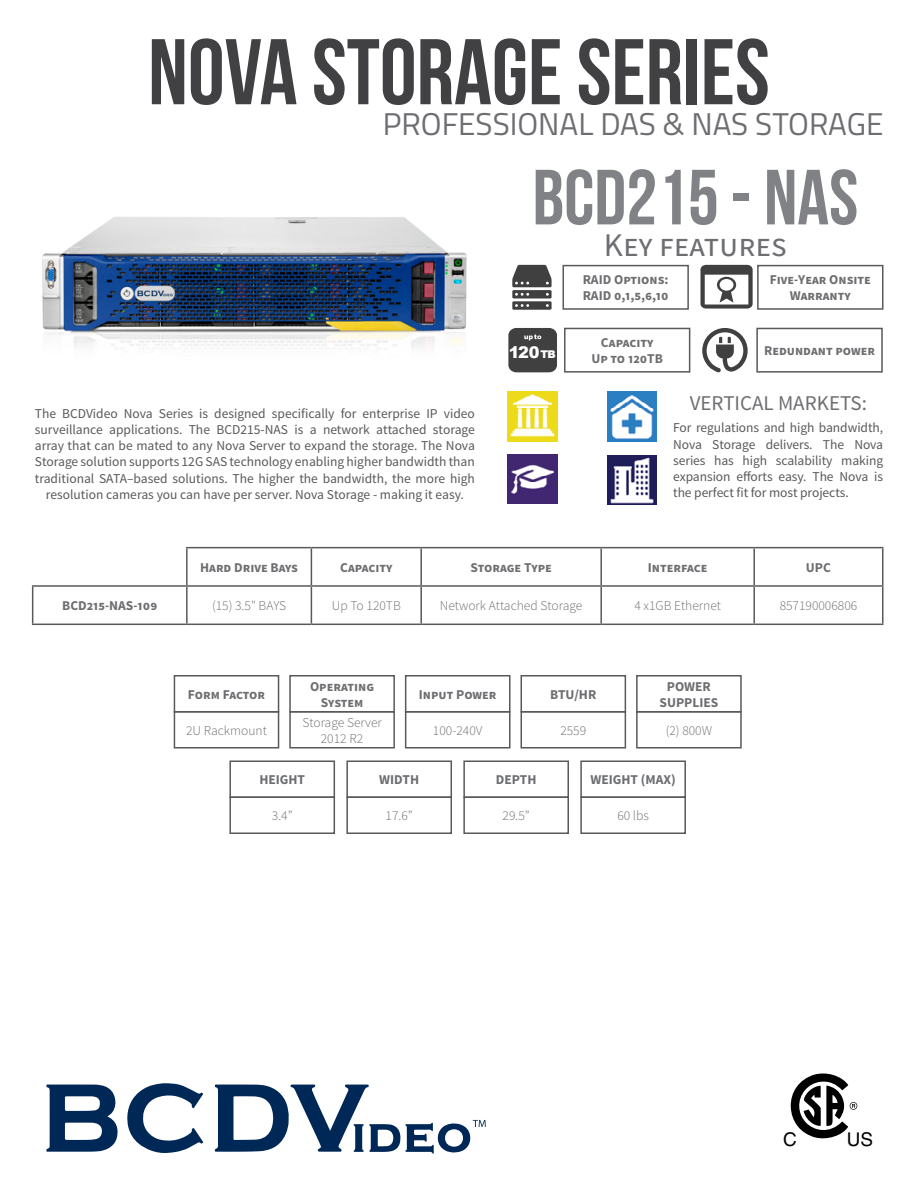
<style>
.page{position:relative;width:918px;height:1188px;background:#fff}
.page>*{position:absolute;margin:0;border:0;box-sizing:border-box;transform-origin:0 0}
.Headings{font:93px "Bebas Neue";color:#414042}
.t1{font:78px "Bebas Neue";color:#808285}
.t2{font:33px "Source Sans Pro";color:#6d6e71}
.SubHead{font:31.5px "Titillium";color:#6d6e71}
.h4_Verticals{font:21px "Source Sans Pro";color:#6d6e71}
.t3{font:18.9px "Helvetica";color:#000}
.t4{font:900 16.2px "Arial";color:#fff}
.Paragraph_Text{font:13.5px/16.2px "Source Sans Pro";color:#58595b;text-align:justify}
.Model_Numbers{font:700 13.5px/16.2px "Source Sans Pro";color:#6d6e71;text-align:center}
.Table_Info{font:300 13.5px/16.2px "Source Sans Pro";color:#6d6e71;text-align:center}
.s1{font-size:10.65px}
</style>
<div class="page">
<img style="left:42px;top:217px;width:425px;height:131px">
<hr style="left:32px;top:585px;width:155px;height:2px;background:#58595b">
<hr style="left:32px;top:587px;width:1px;height:37px;background:#58595b">
<hr style="left:32px;top:624px;width:155px;height:1px;background:#58595b">
<hr style="left:186px;top:547px;width:125px;height:1px;background:#58595b">
<hr style="left:186px;top:548px;width:2px;height:37px;background:#58595b">
<hr style="left:311px;top:547px;width:110px;height:1px;background:#58595b">
<hr style="left:311px;top:548px;width:1px;height:37px;background:#58595b">
<hr style="left:421px;top:547px;width:180px;height:1px;background:#58595b">
<hr style="left:420px;top:548px;width:2px;height:37px;background:#58595b">
<hr style="left:601px;top:547px;width:153px;height:1px;background:#58595b">
<hr style="left:600px;top:548px;width:2px;height:37px;background:#58595b">
<hr style="left:754px;top:547px;width:129px;height:1px;background:#58595b">
<hr style="left:753px;top:548px;width:2px;height:37px;background:#58595b">
<hr style="left:882px;top:548px;width:2px;height:37px;background:#58595b">
<hr style="left:187px;top:585px;width:124px;height:2px;background:#58595b">
<hr style="left:186px;top:587px;width:2px;height:37px;background:#58595b">
<hr style="left:311px;top:585px;width:110px;height:2px;background:#58595b">
<hr style="left:311px;top:587px;width:1px;height:37px;background:#58595b">
<hr style="left:421px;top:585px;width:180px;height:2px;background:#58595b">
<hr style="left:420px;top:587px;width:2px;height:37px;background:#58595b">
<hr style="left:601px;top:585px;width:153px;height:2px;background:#58595b">
<hr style="left:600px;top:587px;width:2px;height:37px;background:#58595b">
<hr style="left:754px;top:585px;width:129px;height:2px;background:#58595b">
<hr style="left:753px;top:587px;width:2px;height:37px;background:#58595b">
<hr style="left:882px;top:587px;width:2px;height:37px;background:#58595b">
<hr style="left:187px;top:624px;width:124px;height:1px;background:#58595b">
<hr style="left:311px;top:624px;width:110px;height:1px;background:#58595b">
<hr style="left:421px;top:624px;width:180px;height:1px;background:#58595b">
<hr style="left:601px;top:624px;width:153px;height:1px;background:#58595b">
<hr style="left:754px;top:624px;width:129px;height:1px;background:#58595b">
<div style="left:757px;top:265px;width:127px;height:45px;border:2px solid #58595b"></div>
<div style="left:563px;top:265px;width:126px;height:45px;border:2px solid #58595b"></div>
<div style="left:564px;top:328px;width:126px;height:45px;border:2px solid #58595b"></div>
<div style="left:756px;top:328px;width:127px;height:45px;border:2px solid #58595b"></div>
<svg style="left:700px;top:265px;width:53px;height:44px"></svg>
<svg style="left:512px;top:265px;width:40px;height:45px"></svg>
<svg style="left:508px;top:328px;width:49px;height:44px;background:#494949"></svg>
<svg style="left:702px;top:328px;width:46px;height:44px"></svg>
<svg style="left:47px;top:1085px;width:71px;height:67px"></svg>
<svg style="left:127px;top:1083px;width:76px;height:70px"></svg>
<svg style="left:215px;top:1084px;width:271px;height:70px"></svg>
<svg style="left:790px;top:1073px;width:67px;height:66px"></svg>
<div style="left:174px;top:675px;width:105px;height:37px;border:2px solid #58595b"></div>
<div style="left:174px;top:711px;width:105px;height:37px;border:2px solid #58595b"></div>
<div style="left:289px;top:675px;width:106px;height:37px;border:2px solid #58595b"></div>
<div style="left:289px;top:711px;width:106px;height:37px;border:2px solid #58595b"></div>
<div style="left:405px;top:675px;width:106px;height:37px;border:2px solid #58595b"></div>
<div style="left:405px;top:711px;width:106px;height:37px;border:2px solid #58595b"></div>
<div style="left:521px;top:675px;width:105px;height:37px;border:2px solid #58595b"></div>
<div style="left:521px;top:711px;width:105px;height:37px;border:2px solid #58595b"></div>
<div style="left:636px;top:675px;width:106px;height:37px;border:2px solid #58595b"></div>
<div style="left:636px;top:711px;width:106px;height:37px;border:2px solid #58595b"></div>
<div style="left:229px;top:760px;width:106px;height:38px;border:2px solid #58595b"></div>
<div style="left:229px;top:796px;width:106px;height:38px;border:2px solid #58595b"></div>
<div style="left:346px;top:760px;width:106px;height:38px;border:2px solid #58595b"></div>
<div style="left:346px;top:796px;width:106px;height:38px;border:2px solid #58595b"></div>
<div style="left:463px;top:760px;width:106px;height:38px;border:2px solid #58595b"></div>
<div style="left:463px;top:796px;width:106px;height:38px;border:2px solid #58595b"></div>
<div style="left:580px;top:760px;width:106px;height:38px;border:2px solid #58595b"></div>
<div style="left:580px;top:796px;width:106px;height:38px;border:2px solid #58595b"></div>
<img style="left:508px;top:392px;width:49px;height:49px">
<img style="left:508px;top:455px;width:49px;height:49px">
<img style="left:608px;top:392px;width:49px;height:49px">
<img style="left:608px;top:455px;width:49px;height:50px">
<p class="Headings" style="left:148px;top:21px;width:623px">NOVA STORAGE SERIES</p>
<p class="SubHead" style="left:383px;top:100px;width:502px">PROFESSIONAL DAS &amp; NAS STORAGE</p>
<p class="t1" style="left:533px;top:155px;width:327px">BCD215 - NAS</p>
<p class="t2" style="left:604px;top:224px;width:184px">Key features</p>
<p class="Paragraph_Text" style="left:35px;top:406px;width:442px;text-align:center">The BCDVideo Nova Series is designed specifically for enterprise IP video surveillance applications. The BCD215-NAS is a network attached storage array that can be mated to any Nova Server to expand the storage. The Nova Storage solution supports 12G SAS technology enabling higher bandwidth than traditional SATA–based solutions. The higher the bandwidth, the more high resolution cameras you can have per server. Nova Storage - making it easy.</p>
<p class="Model_Numbers" style="left:583px;top:272px;width:87px;text-align:left">RAID Options:<br>RAID 0,1,5,6,10</p>
<p class="Model_Numbers" style="left:601px;top:335px;width:54px">Capacity</p>
<p class="Model_Numbers" style="left:591px;top:351px;width:73px">Up to 120TB</p>
<p class="Model_Numbers" style="left:770px;top:272px;width:103px">Five-Year Onsite<br>Warranty</p>
<p class="t4" style="left:509px;top:341px;width:48px">120<span class="s1">TB</span></p>
<p class="Model_Numbers" style="left:764px;top:343px;width:112px">Redundant power</p>
<p class="h4_Verticals" style="left:690px;top:390px;width:179px">VERTICAL MARKETS:</p>
<p class="Paragraph_Text" style="left:673px;top:420px;width:211px">For regulations and high bandwidth, Nova Storage delivers. The Nova series has high scalability making expansion efforts easy. The Nova is the perfect fit for most projects.</p>
<p class="Model_Numbers" style="left:200px;top:560px;width:99px">Hard Drive Bays</p>
<p class="Model_Numbers" style="left:340px;top:560px;width:54px">Capacity</p>
<p class="Model_Numbers" style="left:470px;top:560px;width:83px">Storage Type</p>
<p class="Model_Numbers" style="left:648px;top:560px;width:61px">Interface</p>
<p class="Model_Numbers" style="left:806px;top:560px;width:27px">UPC</p>
<p class="Model_Numbers" style="left:62px;top:598px;width:97px">BCD215-NAS-109</p>
<p class="Table_Info" style="left:212px;top:598px;width:76px">(15) 3.5" BAYS</p>
<p class="Table_Info" style="left:332px;top:598px;width:71px">Up To 120TB</p>
<p class="Table_Info" style="left:440px;top:598px;width:144px">Network Attached Storage</p>
<p class="Table_Info" style="left:634px;top:598px;width:88px">4 x1GB Ethernet</p>
<p class="Table_Info" style="left:780px;top:598px;width:79px">857190006806</p>
<p class="Model_Numbers" style="left:188px;top:687px;width:79px">Form Factor</p>
<p class="Table_Info" style="left:186px;top:722px;width:82px">2U Rackmount</p>
<p class="Model_Numbers" style="left:310px;top:679px;width:66px">Operating<br>System</p>
<p class="Table_Info" style="left:302px;top:714px;width:81px">Storage Server<br>2012 R2</p>
<p class="Model_Numbers" style="left:419px;top:687px;width:79px">Input Power</p>
<p class="Table_Info" style="left:433px;top:722px;width:51px">100-240V</p>
<p class="Model_Numbers" style="left:259px;top:772px;width:47px">HEIGHT</p>
<p class="Table_Info" style="left:272px;top:808px;width:22px">3.4”</p>
<p class="Model_Numbers" style="left:379px;top:772px;width:41px">WIDTH</p>
<p class="Table_Info" style="left:386px;top:808px;width:29px">17.6”</p>
<p class="Model_Numbers" style="left:496px;top:772px;width:42px">DEPTH</p>
<p class="Table_Info" style="left:503px;top:808px;width:29px">29.5”</p>
<p class="Model_Numbers" style="left:550px;top:687px;width:48px">BTU/HR</p>
<p class="Table_Info" style="left:560px;top:722px;width:27px">2559</p>
<p class="Model_Numbers" style="left:660px;top:679px;width:60px">POWER<br>SUPPLIES</p>
<p class="Table_Info" style="left:666px;top:722px;width:48px">(2) 800W</p>
<p class="Model_Numbers" style="left:590px;top:772px;width:87px">WEIGHT (MAX)</p>
<p class="Table_Info" style="left:617px;top:808px;width:33px">60 lbs</p>
<p class="t3" style="left:783px;top:1128px;width:15px">C</p>
<p class="t3" style="left:847px;top:1128px;width:28px">US</p>
</div>
